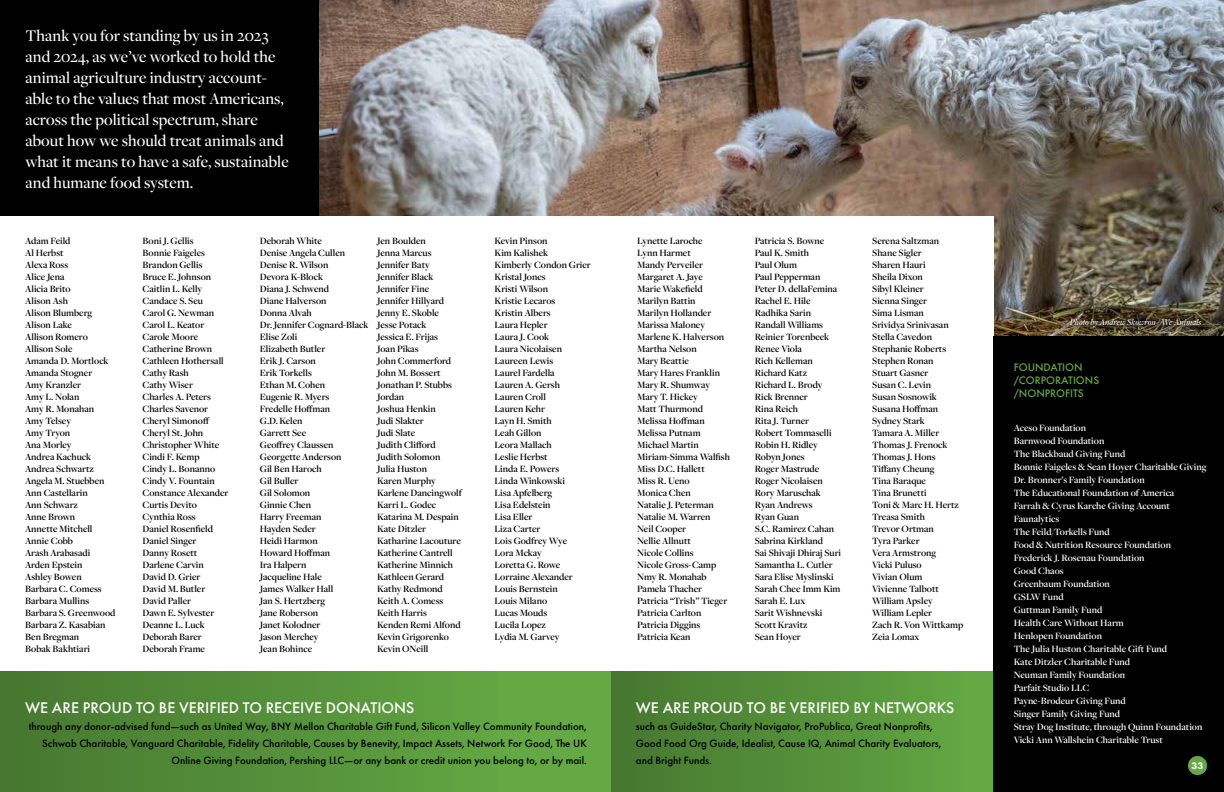
<style>
.page{position:relative;width:1224px;height:792px;background:#fff}
.page>*{position:absolute;margin:0;border:0;box-sizing:border-box;transform-origin:0 0}
.t1{font:500 17px/21px "Freight Disp Pro";letter-spacing:.005em;color:#fff}
.t2{font:500 16px "Futura PT";color:#fff}
.t3{font:500 11px/17px "Futura PT";color:#000;text-align:right}
.t4{font:600 10px/12px "Freight Disp Pro";color:#000}
.t5{font:600 10px/13px "Freight Disp Pro";color:#fff}
.t6{font:500 10px/13px "Futura";color:#64a944}
.t7{font:800 10px "Futura PT";color:#fff}
.t8{font:italic 500 9px "Freight Disp Pro";color:#fff}
</style>
<div class="page">
<img style="left:318px;top:0;width:906px;height:337px">
<div style="left:0;top:216px;width:994px;height:455px;background:#fff"></div>
<div style="left:0;top:671px;width:1009px;height:121px;background:#64a944"></div>
<div style="left:612px;top:671px;width:352px;height:121px;background:linear-gradient(to right,#467730,#61a542)"></div>
<div style="left:0;top:671px;width:498px;height:121px;background:linear-gradient(to right,#467730,#61a542)"></div>
<div style="left:0;top:0;width:318px;height:216px;background:#000"></div>
<div style="left:994px;top:337px;width:230px;height:455px;background:#000"></div>
<div style="left:1188px;top:756px;width:19px;height:19px;background:#64a944;border-radius:50%"></div>
<div style="left:1068px;top:319px;width:135px;height:12px;background:#000;opacity:.75"></div>
<p class="t1" style="left:26px;top:24px;width:265px">Thank you for standing by us in 2023 and 2024, as we’ve worked to hold the animal agriculture industry account&shy;able to the values that most Americans, across the political spectrum, share about how we should treat animals and what it means to have a safe, sustainable and humane food system.</p>
<p class="t4" style="left:25px;top:235px;width:92px">Adam Feild<br>Al Herbst<br>Alexa Ross<br>Alice Jena<br>Alicia Brito<br>Alison Ash<br>Alison Blumberg<br>Alison Lake<br>Allison Romero<br>Allison Sole<br>Amanda D. Mortlock<br>Amanda Stogner<br>Amy Kranzler<br>Amy L. Nolan<br>Amy R. Monahan<br>Amy Telsey<br>Amy Tryon<br>Ana Morley<br>Andrea Kachuck<br>Andrea Schwartz<br>Angela M. Stuebben<br>Ann Castellarin<br>Ann Schwarz<br>Anne Brown<br>Annette Mitchell<br>Annie Cobb<br>Arash Arabasadi<br>Arden Epstein<br>Ashley Bowen<br>Barbara C. Comess<br>Barbara Mullins<br>Barbara S. Greenwood<br>Barbara Z. Kasabian<br>Ben Bregman<br>Bobak Bakhtiari</p>
<p class="t4" style="left:143px;top:235px;width:87px">Boni J. Gellis<br>Bonnie Faigeles<br>Brandon Gellis<br>Bruce E. Johnson<br>Caitlin L. Kelly<br>Candace S. Seu<br>Carol G. Newman<br>Carol L. Keator<br>Carole Moore<br>Catherine Brown<br>Cathleen Hothersall<br>Cathy Rash<br>Cathy Wiser<br>Charles A. Peters<br>Charles Savenor<br>Cheryl Simonoff<br>Cheryl St. John<br>Christopher White<br>Cindi F. Kemp<br>Cindy L. Bonanno<br>Cindy V. Fountain<br>Constance Alexander<br>Curtis Devito<br>Cynthia Ross<br>Daniel Rosenfield<br>Daniel Singer<br>Danny Rosett<br>Darlene Carvin<br>David D. Grier<br>David M. Butler<br>David Paller<br>Dawn E. Sylvester<br>Deanne L. Luck<br>Deborah Barer<br>Deborah Frame</p>
<p class="t4" style="left:260px;top:235px;width:110px">Deborah White<br>Denise Angela Cullen<br>Denise R. Wilson<br>Devora K-Block<br>Diana J. Schwend<br>Diane Halverson<br>Donna Alvah<br>Dr. Jennifer Cognard-Black<br>Elise Zoli<br>Elizabeth Butler<br>Erik J. Carson<br>Erik Torkells<br>Ethan M. Cohen<br>Eugenie R. Myers<br>Fredelle Hoffman<br>G.D. Kelen<br>Garrett See<br>Geoffrey Claussen<br>Georgette Anderson<br>Gil Ben Haroch<br>Gil Buller<br>Gil Solomon<br>Ginnie Chen<br>Harry Freeman<br>Hayden Seder<br>Heidi Harmon<br>Howard Hoffman<br>Ira Halpern<br>Jacqueline Hale<br>James Walker Hall<br>Jan S. Hertzberg<br>Jane Roberson<br>Janet Kolodner<br>Jason Merchey<br>Jean Bohince</p>
<p class="t4" style="left:377px;top:235px;width:86px">Jen Boulden<br>Jenna Marcus<br>Jennifer Baty<br>Jennifer Black<br>Jennifer Fine<br>Jennifer Hillyard<br>Jenny E. Skoble<br>Jesse Potack<br>Jessica E. Frijas<br>Joan Pikas<br>John Commerford<br>John M. Bossert<br>Jonathan P. Stubbs<br>Jordan<br>Joshua Henkin<br>Judi Slakter<br>Judi Slate<br>Judith Clifford<br>Judith Solomon<br>Julia Huston<br>Karen Murphy<br>Karlene Dancingwolf<br>Karri L. Godec<br>Katarina M. Despain<br>Kate Ditzler<br>Katharine Lacouture<br>Katherine Cantrell<br>Katherine Minnich<br>Kathleen Gerard<br>Kathy Redmond<br>Keith A. Comess<br>Keith Harris<br>Kenden Remi Alfond<br>Kevin Grigorenko<br>Kevin ONeill</p>
<p class="t4" style="left:495px;top:235px;width:98px">Kevin Pinson<br>Kim Kalishek<br>Kimberly Condon Grier<br>Kristal Jones<br>Kristi Wilson<br>Kristie Lecaros<br>Kristin Albers<br>Laura Hepler<br>Laura J. Cook<br>Laura Nicolaisen<br>Laureen Lewis<br>Laurel Fardella<br>Lauren A. Gersh<br>Lauren Croll<br>Lauren Kehr<br>Layn H. Smith<br>Leah Gillon<br>Leora Mallach<br>Leslie Herbst<br>Linda E. Powers<br>Linda Winkowski<br>Lisa Apfelberg<br>Lisa Edelstein<br>Lisa Eller<br>Liza Carter<br>Lois Godfrey Wye<br>Lora Mckay<br>Loretta G. Rowe<br>Lorraine Alexander<br>Louis Bernstein<br>Louis Milano<br>Lucas Mouds<br>Lucila Lopez<br>Lydia M. Garvey</p>
<p class="t4" style="left:637px;top:235px;width:94px">Lynette Laroche<br>Lynn Harmet<br>Mandy Perveiler<br>Margaret A. Jaye<br>Marie Wakefield<br>Marilyn Battin<br>Marilyn Hollander<br>Marissa Maloney<br>Marlene K. Halverson<br>Martha Nelson<br>Mary Beattie<br>Mary Hares Franklin<br>Mary R. Shumway<br>Mary T. Hickey<br>Matt Thurmond<br>Melissa Hoffman<br>Melissa Putnam<br>Michael Martin<br>Miriam-Simma Walfish<br>Miss D.C. Hallett<br>Miss R. Ueno<br>Monica Chen<br>Natalie J. Peterman<br>Natalie M. Warren<br>Neil Cooper<br>Nellie Allnutt<br>Nicole Collins<br>Nicole Gross-Camp<br>Nmy R. Monahab<br>Pamela Thacher<br>Patricia “Trish” Tieger<br>Patricia Carlton<br>Patricia Diggins<br>Patricia Kean</p>
<p class="t4" style="left:755px;top:235px;width:88px">Patricia S. Bowne<br>Paul K. Smith<br>Paul Olum<br>Paul Pepperman<br>Peter D. dellaFemina<br>Rachel E. Hile<br>Radhika Sarin<br>Randall Williams<br>Reinier Torenbeek<br>Renee Viola<br>Rich Kelleman<br>Richard Katz<br>Richard L. Brody<br>Rick Brenner<br>Rina Reich<br>Rita J. Turner<br>Robert Tommaselli<br>Robin H. Ridley<br>Robyn Jones<br>Roger Mastrude<br>Roger Nicolaisen<br>Rory Maruschak<br>Ryan Andrews<br>Ryan Guan<br>S.C. Ramirez Cahan<br>Sabrina Kirkland<br>Sai Shivaji Dhiraj Suri<br>Samantha L. Cutler<br>Sara Elise Myslinski<br>Sarah Chee Imm Kim<br>Sarah E. Lux<br>Sarit Wishnevski<br>Scott Kravitz<br>Sean Hoyer</p>
<p class="t4" style="left:872px;top:235px;width:93px">Serena Saltzman<br>Shane Sigler<br>Sharen Hauri<br>Sheila Dixon<br>Sibyl Kleiner<br>Sienna Singer<br>Sima Lisman<br>Srividya Srinivasan<br>Stella Cavedon<br>Stephanie Roberts<br>Stephen Ronan<br>Stuart Gasner<br>Susan C. Levin<br>Susan Sosnowik<br>Susana Hoffman<br>Sydney Stark<br>Tamara A. Miller<br>Thomas J. Frenock<br>Thomas J. Hons<br>Tiffany Cheung<br>Tina Baraque<br>Tina Brunetti<br>Toni &amp; Marc H. Hertz<br>Treasa Smith<br>Trevor Ortman<br>Tyra Parker<br>Vera Armstrong<br>Vicki Puluso<br>Vivian Olum<br>Vivienne Talbott<br>William Apsley<br>William Lepler<br>Zach R. Von Wittkamp<br>Zeia Lomax</p>
<h2 class="t2" style="left:25px;top:698px;width:391px">WE ARE PROUD TO BE VERIFIED TO RECEIVE DONATIONS</h2>
<p class="t3" style="left:29px;top:718px;width:559px">through any donor-advised fund—such as United Way, BNY Mellon Charitable Gift Fund, Silicon Valley Community Foundation,<br>Schwab Charitable, Vanguard Charitable, Fidelity Charitable, Causes by Benevity, Impact Assets, Network For Good, The UK<br>Online Giving Foundation, Pershing LLC—or any bank or credit union you belong to, or by mail.</p>
<h2 class="t2" style="left:636px;top:698px;width:320px">WE ARE PROUD TO BE VERIFIED BY NETWORKS</h2>
<p class="t3" style="left:636px;top:718px;width:307px;text-align:left">such as GuideStar, Charity Navigator, ProPublica, Great Nonprofits,<br>Good Food Org Guide, Idealist, Cause IQ, Animal Charity Evaluators, and Bright Funds.</p>
<p class="t8" style="left:1070px;top:317px;width:133px">Photo by Andrew Skowron / We Animals</p>
<p class="t6" style="left:1014px;top:361px;width:87px">FOUNDATION /CORPORATIONS /NONPROFITS</p>
<p class="t5" style="left:1014px;top:421px;width:194px">Aceso Foundation<br>Barnwood Foundation<br>The Blackbaud Giving Fund<br>Bonnie Faigeles &amp; Sean Hoyer Charitable Giving<br>Dr. Bronner’s Family Foundation<br>The Educational Foundation of America<br>Farrah &amp; Cyrus Karche Giving Account<br>Faunalytics<br>The Feild/Torkells Fund<br>Food &amp; Nutrition Resource Foundation<br>Frederick J. Rosenau Foundation<br>Good Chaos<br>Greenbaum Foundation<br>GSLW Fund<br>Guttman Family Fund<br>Health Care Without Harm<br>Henlopen Foundation<br>The Julia Huston Charitable Gift Fund<br>Kate Ditzler Charitable Fund<br>Neuman Family Foundation<br>Parfait Studio LLC<br>Payne-Brodeur Giving Fund<br>Singer Family Giving Fund<br>Stray Dog Institute, through Quinn Foundation<br>Vicki Ann Wallshein Charitable Trust</p>
<p class="t7" style="left:1192px;top:759px;width:13px">33</p>
</div>
